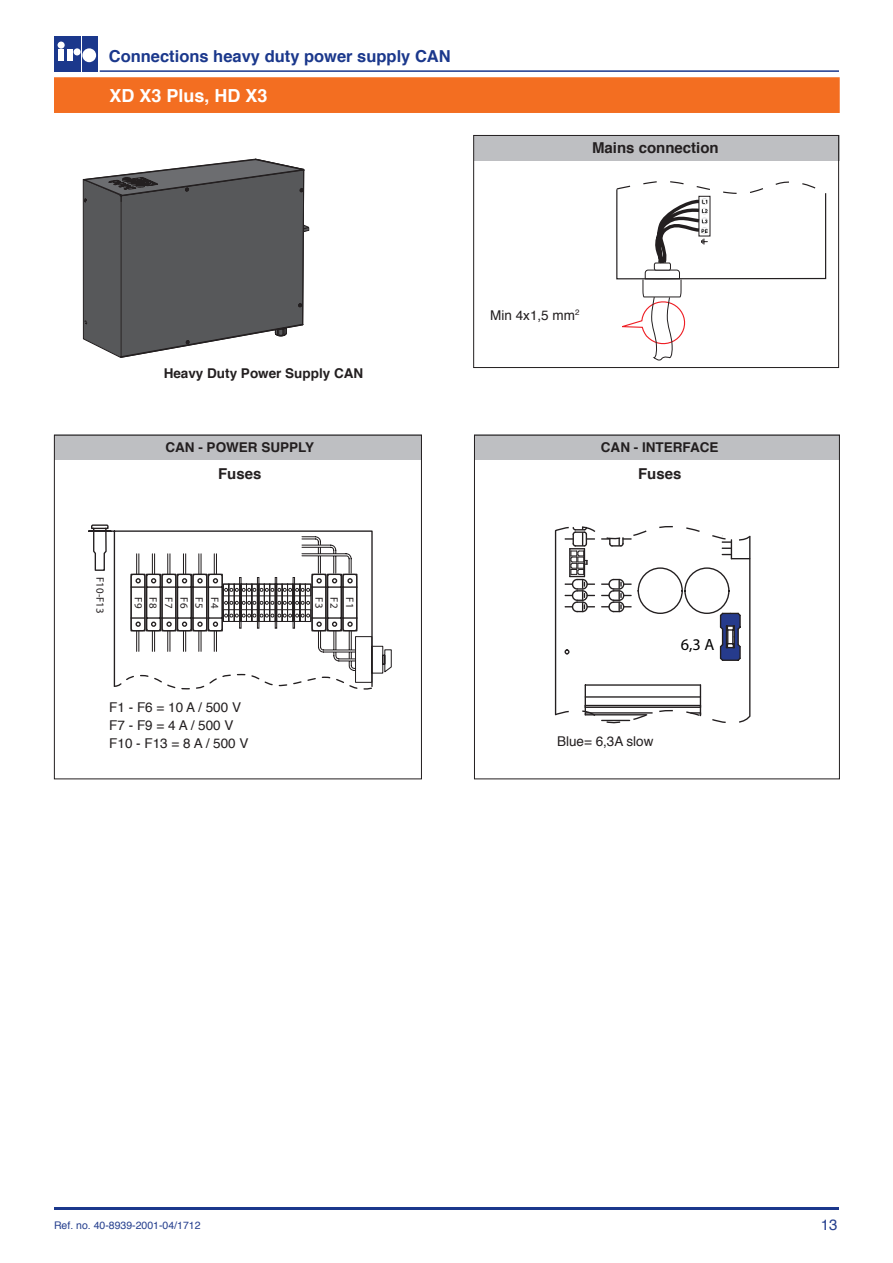
<style>
.page{position:relative;width:893px;height:1263px;background:#fff}
.page>*{position:absolute;margin:0;border:0;box-sizing:border-box;transform-origin:0 0}
.t1{font:700 18px "Helvetica";color:#fff}
.t2{font:700 16.5px "Helvetica";color:#1b388c}
.t3{font:16.35px "Myriad";color:#000}
.t4{font:700 15px "Helvetica";color:#231f20}
.t5{font:15px "Helvetica";color:#253f8e}
.t6{font:13.5px/18px "Helvetica";color:#231f20}
.t7{font:700 13.5px "Helvetica";color:#231f20}
.t8{font:10.8px "Myriad";color:#231f20}
.t9{font:10.5px "Helvetica";color:#253f8e}
</style>
<div class="page">
<div style="left:54px;top:36px;width:43px;height:36px;background:#1b388c"></div>
<hr style="left:81px;top:36px;width:1px;height:36px;background:#fff">
<div style="left:67px;top:49px;width:6px;height:12px;background:#fff"></div>
<div style="left:58px;top:42px;width:7px;height:7px;background:#fff;border-radius:50%"></div>
<div style="left:58px;top:49px;width:6px;height:12px;background:#fff"></div>
<div style="left:82px;top:48px;width:14px;height:14px;background:#fff;border-radius:50%"></div>
<div style="left:74px;top:48px;width:7px;height:7px;background:#fff;border-radius:50%"></div>
<hr style="left:54px;top:1208px;width:785px;height:2px;background:#1b388c">
<hr style="left:100px;top:70px;width:739px;height:2px;background:#1b388c">
<div style="left:54px;top:77px;width:786px;height:36px;background:#f36e21;border:2px solid #f36e21"></div>
<svg style="left:83px;top:159px;width:226px;height:199px;background:#6c6d6f"></svg>
<div style="left:54px;top:435px;width:368px;height:25px;background:#bebfc2"></div>
<div style="left:474px;top:435px;width:366px;height:25px;background:#bebfc2"></div>
<div style="left:474px;top:135px;width:366px;height:25px;background:#bebfc2"></div>
<svg style="left:88px;top:524px;width:304px;height:166px"></svg>
<div style="left:54px;top:435px;width:368px;height:344px;border:1px solid #231f20"></div>
<svg style="left:555px;top:526px;width:196px;height:197px"></svg>
<div style="left:474px;top:435px;width:366px;height:344px;border:1px solid #231f20"></div>
<svg style="left:616px;top:181px;width:210px;height:179px"></svg>
<div style="left:473px;top:135px;width:366px;height:233px;border:1px solid #231f20"></div>
<p class="t2" style="left:109px;top:43px;width:343px">Connections heavy duty power supply CAN</p>
<h1 class="t1" style="left:109px;top:81px;width:160px">XD X3 Plus, HD X3</h1>
<p class="t4" style="left:592px;top:136px;width:128px">Mains connection</p>
<p class="t7" style="left:164px;top:363px;width:201px">Heavy Duty Power Supply CAN</p>
<p class="t7" style="left:165px;top:436px;width:150px">CAN - POWER SUPPLY</p>
<p class="t4" style="left:218px;top:461px;width:45px">Fuses</p>
<p class="t8" style="left:106px;top:577px;width:38px;rotate:90deg">F10-F13</p>
<p class="t8" style="left:144px;top:597px;width:12px;rotate:90deg">F9</p>
<p class="t8" style="left:159px;top:597px;width:12px;rotate:90deg">F8</p>
<p class="t8" style="left:174px;top:597px;width:12px;rotate:90deg">F7</p>
<p class="t8" style="left:190px;top:597px;width:12px;rotate:90deg">F6</p>
<p class="t8" style="left:205px;top:597px;width:12px;rotate:90deg">F5</p>
<p class="t8" style="left:220px;top:597px;width:12px;rotate:90deg">F4</p>
<p class="t8" style="left:324px;top:597px;width:12px;rotate:90deg">F3</p>
<p class="t8" style="left:339px;top:597px;width:12px;rotate:90deg">F2</p>
<p class="t8" style="left:355px;top:597px;width:12px;rotate:90deg">F1</p>
<p class="t6" style="left:109px;top:698px;width:141px">F1 - F6 = 10 A / 500 V<br>F7 - F9 = 4 A / 500 V<br>F10 - F13 = 8 A / 500 V</p>
<p class="t6" style="left:490px;top:306px;width:91px">Min 4x1,5 mm<sup>2</sup></p>
<p class="t7" style="left:601px;top:436px;width:119px">CAN - INTERFACE</p>
<p class="t4" style="left:638px;top:461px;width:45px">Fuses</p>
<p class="t3" style="left:681px;top:636px;width:35px">6,3 A</p>
<p class="t6" style="left:557px;top:733px;width:98px">Blue= 6,3A slow</p>
<p class="t9" style="left:54px;top:1217px;width:148px">Ref. no. 40-8939-2001-04/1712</p>
<p class="t5" style="left:821px;top:1213px;width:18px">13</p>
</div>
